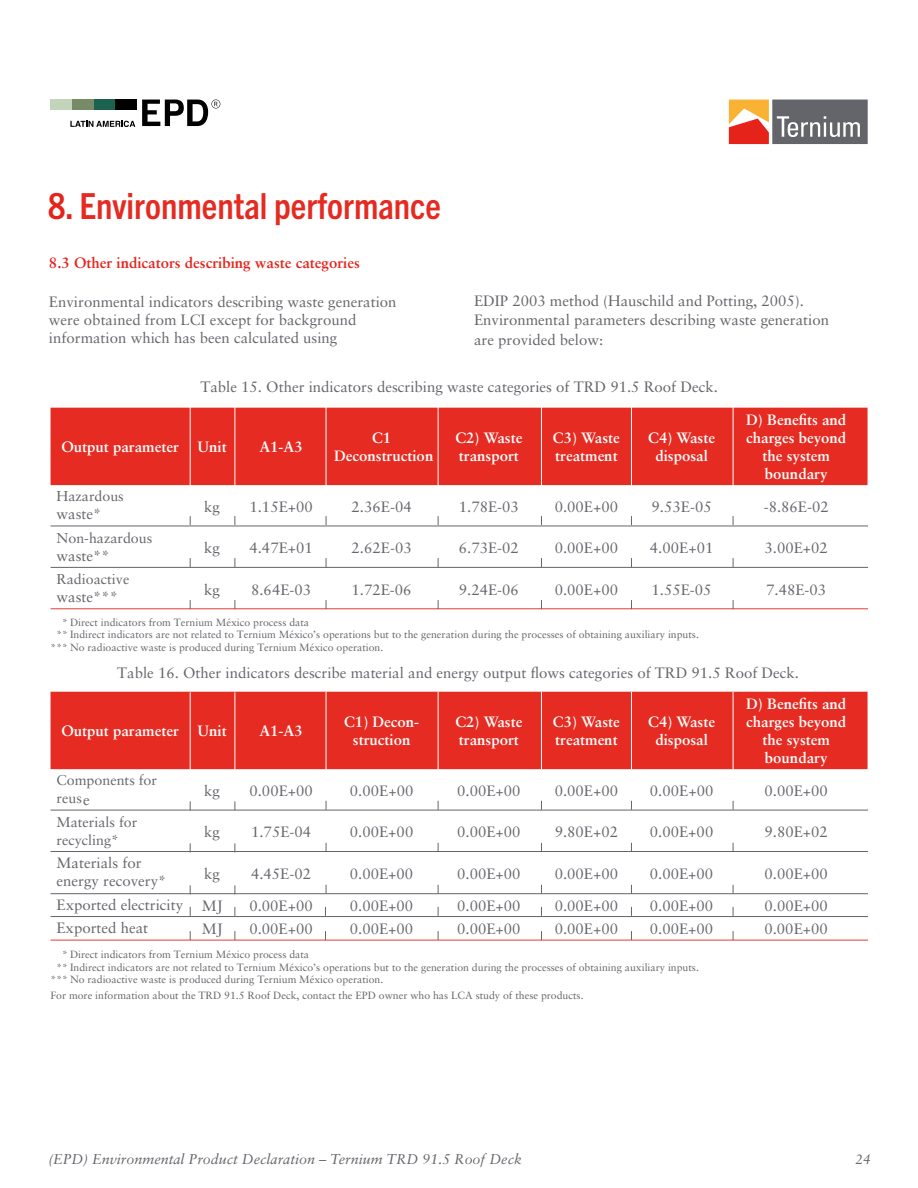
<style>
.page{position:relative;width:918px;height:1188px;background:#fff}
.page>*{position:absolute;margin:0;border:0;box-sizing:border-box;transform-origin:0 0}
.t1{font:700 condensed 36px "Trade Gothic Next LT Pro";color:#e52a21}
.t2{font:15px/18px "Sabon LT Pro";color:#65666c}
.t3{font:700 15px/18px "Sabon LT Pro";color:#fff;text-align:center}
.t4{font:15px/19.5px "Sabon LT Pro";color:#63656a}
.t5{font:700 15px "Sabon LT Pro";color:#e5231b}
.t6{font:14.25px/18px "Sabon LT Pro";color:#65666c}
.t7{font:italic 14.25px "Sabon LT Pro";color:#63656a}
.t8{font:italic 13.5px "Sabon LT Pro";color:#63656a}
.t9{font:10.5px "Sabon LT Pro";color:#65666c}
.s1{color:#e5231b}
.s2{font-size:15px}
</style>
<div class="page">
<div style="left:51px;top:408px;width:817px;height:77px;background:#e62c22"></div>
<div style="left:51px;top:692px;width:817px;height:77px;background:#e62c22"></div>
<hr style="left:51px;top:526px;width:817px;height:1px;background:#63656a">
<hr style="left:51px;top:567px;width:817px;height:1px;background:#63656a">
<hr style="left:51px;top:810px;width:817px;height:1px;background:#63656a">
<hr style="left:51px;top:851px;width:817px;height:1px;background:#63656a">
<hr style="left:51px;top:893px;width:817px;height:1px;background:#63656a">
<hr style="left:51px;top:916px;width:817px;height:1px;background:#63656a">
<hr style="left:51px;top:608px;width:817px;height:1px;background:#e43c2f">
<svg style="left:190px;top:485px;width:1px;height:124px"></svg>
<hr style="left:190px;top:407px;width:1px;height:78px;background:#fff">
<svg style="left:190px;top:801px;width:1px;height:115px"></svg>
<hr style="left:190px;top:692px;width:1px;height:79px;background:#fff">
<svg style="left:235px;top:801px;width:1px;height:115px"></svg>
<hr style="left:235px;top:692px;width:1px;height:79px;background:#fff">
<svg style="left:235px;top:485px;width:1px;height:124px"></svg>
<hr style="left:235px;top:407px;width:1px;height:78px;background:#fff">
<svg style="left:326px;top:485px;width:1px;height:124px"></svg>
<hr style="left:326px;top:407px;width:1px;height:78px;background:#fff">
<svg style="left:438px;top:485px;width:1px;height:124px"></svg>
<hr style="left:438px;top:407px;width:1px;height:78px;background:#fff">
<svg style="left:541px;top:485px;width:1px;height:124px"></svg>
<hr style="left:541px;top:407px;width:1px;height:78px;background:#fff">
<svg style="left:631px;top:485px;width:1px;height:124px"></svg>
<hr style="left:631px;top:407px;width:1px;height:78px;background:#fff">
<svg style="left:733px;top:485px;width:1px;height:124px"></svg>
<hr style="left:733px;top:407px;width:1px;height:78px;background:#fff">
<svg style="left:325px;top:769px;width:2px;height:147px"></svg>
<hr style="left:326px;top:692px;width:1px;height:78px;background:#fff">
<svg style="left:438px;top:800px;width:1px;height:116px"></svg>
<hr style="left:438px;top:692px;width:1px;height:78px;background:#fff">
<svg style="left:541px;top:800px;width:1px;height:116px"></svg>
<hr style="left:541px;top:692px;width:1px;height:78px;background:#fff">
<svg style="left:631px;top:800px;width:1px;height:116px"></svg>
<hr style="left:631px;top:692px;width:1px;height:78px;background:#fff">
<svg style="left:733px;top:800px;width:1px;height:116px"></svg>
<hr style="left:733px;top:692px;width:1px;height:78px;background:#fff">
<hr style="left:51px;top:940px;width:817px;height:1px;background:#e43c2f">
<svg style="left:729px;top:100px;width:139px;height:44px;background:#9c7c71"></svg>
<svg style="left:70px;top:121px;width:65px;height:6px"></svg>
<svg style="left:142px;top:100px;width:78px;height:26px"></svg>
<div style="left:115px;top:100px;width:22px;height:10px;background:#010101"></div>
<div style="left:93px;top:100px;width:22px;height:10px;background:#1b634f"></div>
<div style="left:72px;top:100px;width:22px;height:10px;background:#788b69"></div>
<div style="left:50px;top:100px;width:22px;height:10px;background:#c2d4b9"></div>
<h1 class="t1" style="left:48px;top:182px;width:394px"><span class="s1">8.</span> Environmental performance</h1>
<p class="t5" style="left:49px;top:253px;width:312px">8.3 Other indicators describing waste categories</p>
<p class="t2" style="left:49px;top:293px;width:349px">Environmental indicators describing waste generation were obtained from LCI except for background information which has been calculated using</p>
<p class="t4" style="left:474px;top:290px;width:357px">EDIP 2003 method (Hauschild and Potting, 2005).<br>Environmental parameters describing waste generation are provided below:</p>
<p class="t2" style="left:200px;top:378px;width:519px">Table 15. Other indicators describing waste categories of TRD 91.5 Roof Deck.</p>
<p class="t3" style="left:61px;top:437px;width:167px">Output parameter Unit</p>
<p class="t3" style="left:259px;top:437px;width:45px">A1-A3</p>
<p class="t3" style="left:334px;top:428px;width:101px">C1<br>Deconstruction</p>
<p class="t3" style="left:455px;top:428px;width:68px;text-align:left">C2) Waste transport</p>
<p class="t3" style="left:553px;top:428px;width:68px;text-align:left">C3) Waste treatment</p>
<p class="t3" style="left:648px;top:428px;width:68px">C4) Waste disposal</p>
<p class="t3" style="left:746px;top:410px;width:102px">D) Benefits and charges beyond the system boundary</p>
<p class="t6" style="left:57px;top:487px;width:69px">Hazardous</p>
<p class="t2" style="left:57px;top:504px;width:47px">waste*</p>
<p class="t2" style="left:204px;top:497px;width:17px">kg</p>
<p class="t2" style="left:249px;top:497px;width:65px">1.15E+00</p>
<p class="t2" style="left:352px;top:497px;width:62px">2.36E-04</p>
<p class="t2" style="left:459px;top:497px;width:62px">1.78E-03</p>
<p class="t2" style="left:555px;top:497px;width:65px">0.00E+00</p>
<p class="t2" style="left:652px;top:497px;width:62px">9.53E-05</p>
<p class="t2" style="left:764px;top:497px;width:67px">-8.86E-02</p>
<p class="t6" style="left:57px;top:528px;width:97px">Non-hazardous</p>
<p class="t2" style="left:57px;top:546px;width:55px">waste**</p>
<p class="t2" style="left:204px;top:538px;width:17px">kg</p>
<p class="t2" style="left:249px;top:538px;width:65px">4.47E+01</p>
<p class="t2" style="left:352px;top:538px;width:62px">2.62E-03</p>
<p class="t2" style="left:459px;top:538px;width:62px">6.73E-02</p>
<p class="t2" style="left:555px;top:538px;width:65px">0.00E+00</p>
<p class="t2" style="left:650px;top:538px;width:65px">4.00E+01</p>
<p class="t2" style="left:765px;top:538px;width:65px">3.00E+02</p>
<p class="t6" style="left:57px;top:570px;width:74px">Radioactive</p>
<p class="t2" style="left:57px;top:587px;width:63px">waste***</p>
<p class="t2" style="left:204px;top:580px;width:17px">kg</p>
<p class="t2" style="left:251px;top:580px;width:62px">8.64E-03</p>
<p class="t2" style="left:352px;top:580px;width:62px">1.72E-06</p>
<p class="t2" style="left:459px;top:580px;width:62px">9.24E-06</p>
<p class="t2" style="left:555px;top:580px;width:65px">0.00E+00</p>
<p class="t2" style="left:652px;top:580px;width:62px">1.55E-05</p>
<p class="t2" style="left:766px;top:580px;width:62px">7.48E-03</p>
<p class="t9" style="left:62px;top:615px;width:248px">* Direct indicators from Ternium México process data</p>
<p class="t9" style="left:56px;top:628px;width:644px">** Indirect indicators are not related to Ternium México’s operations but to the generation during the processes of obtaining auxiliary inputs.</p>
<p class="t9" style="left:51px;top:640px;width:334px">*** No radioactive waste is produced during Ternium México operation.</p>
<p class="t2" style="left:117px;top:663px;width:683px">Table 16. Other indicators describe material and energy output flows categories of TRD 91.5 Roof Deck.</p>
<p class="t3" style="left:61px;top:722px;width:167px">Output parameter Unit</p>
<p class="t3" style="left:259px;top:722px;width:45px">A1-A3</p>
<p class="t3" style="left:344px;top:713px;width:76px">C1) Decon&shy;struction</p>
<p class="t3" style="left:455px;top:713px;width:68px;text-align:left">C2) Waste transport</p>
<p class="t3" style="left:553px;top:713px;width:68px;text-align:left">C3) Waste treatment</p>
<p class="t3" style="left:648px;top:713px;width:68px">C4) Waste disposal</p>
<p class="t3" style="left:746px;top:695px;width:102px">D) Benefits and charges beyond the system boundary</p>
<p class="t6" style="left:57px;top:771px;width:102px">Components for reus<span class="s2">e</span></p>
<p class="t2" style="left:204px;top:781px;width:17px">kg</p>
<p class="t2" style="left:249px;top:781px;width:65px">0.00E+00</p>
<p class="t2" style="left:350px;top:781px;width:65px">0.00E+00</p>
<p class="t2" style="left:457px;top:781px;width:65px">0.00E+00</p>
<p class="t2" style="left:555px;top:781px;width:65px">0.00E+00</p>
<p class="t2" style="left:650px;top:781px;width:65px">0.00E+00</p>
<p class="t2" style="left:765px;top:781px;width:65px">0.00E+00</p>
<p class="t6" style="left:57px;top:812px;width:82px">Materials for recycling*</p>
<p class="t2" style="left:204px;top:822px;width:17px">kg</p>
<p class="t2" style="left:251px;top:822px;width:62px">1.75E-04</p>
<p class="t2" style="left:350px;top:822px;width:65px">0.00E+00</p>
<p class="t2" style="left:457px;top:822px;width:65px">0.00E+00</p>
<p class="t2" style="left:555px;top:822px;width:65px">9.80E+02</p>
<p class="t2" style="left:650px;top:822px;width:65px">0.00E+00</p>
<p class="t2" style="left:765px;top:822px;width:65px">9.80E+02</p>
<p class="t2" style="left:57px;top:853px;width:111px">Materials for energy recovery*</p>
<p class="t2" style="left:204px;top:864px;width:17px">kg</p>
<p class="t2" style="left:251px;top:864px;width:62px">4.45E-02</p>
<p class="t2" style="left:350px;top:864px;width:65px">0.00E+00</p>
<p class="t2" style="left:457px;top:864px;width:65px">0.00E+00</p>
<p class="t2" style="left:555px;top:864px;width:65px">0.00E+00</p>
<p class="t2" style="left:650px;top:864px;width:65px">0.00E+00</p>
<p class="t2" style="left:765px;top:864px;width:65px">0.00E+00</p>
<p class="t2" style="left:57px;top:895px;width:168px">Exported electricity MJ</p>
<p class="t2" style="left:249px;top:896px;width:65px">0.00E+00</p>
<p class="t2" style="left:350px;top:896px;width:65px">0.00E+00</p>
<p class="t2" style="left:457px;top:896px;width:65px">0.00E+00</p>
<p class="t2" style="left:555px;top:896px;width:65px">0.00E+00</p>
<p class="t2" style="left:650px;top:896px;width:65px">0.00E+00</p>
<p class="t2" style="left:764px;top:896px;width:65px">0.00E+00</p>
<p class="t2" style="left:56px;top:918px;width:93px">Exported heat</p>
<p class="t2" style="left:202px;top:920px;width:22px">MJ</p>
<p class="t2" style="left:249px;top:920px;width:65px">0.00E+00</p>
<p class="t2" style="left:350px;top:920px;width:65px">0.00E+00</p>
<p class="t2" style="left:457px;top:920px;width:65px">0.00E+00</p>
<p class="t2" style="left:555px;top:920px;width:65px">0.00E+00</p>
<p class="t2" style="left:650px;top:920px;width:65px">0.00E+00</p>
<p class="t2" style="left:764px;top:920px;width:65px">0.00E+00</p>
<p class="t9" style="left:62px;top:948px;width:248px">* Direct indicators from Ternium México process data</p>
<p class="t9" style="left:56px;top:960px;width:644px">** Indirect indicators are not related to Ternium México’s operations but to the generation during the processes of obtaining auxiliary inputs.</p>
<p class="t9" style="left:51px;top:973px;width:334px">*** No radioactive waste is produced during Ternium México operation.</p>
<p class="t9" style="left:50px;top:989px;width:535px">For more information about the TRD 91.5 Roof Deck, contact the EPD owner who has LCA study of these products.</p>
<p class="t7" style="left:48px;top:1150px;width:475px">(EPD) Environmental Product Declaration – Ternium TRD 91.5 Roof Deck</p>
<p class="t8" style="left:856px;top:1151px;width:17px">24</p>
</div>
